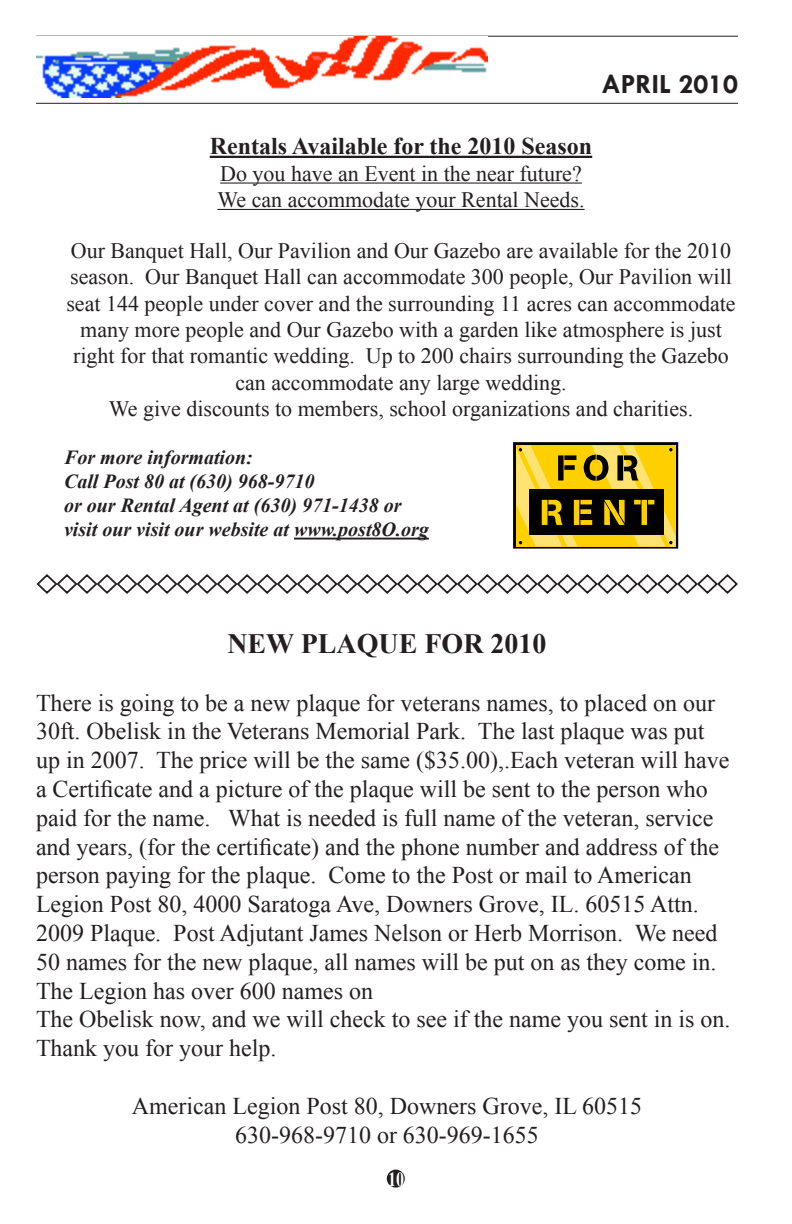
<style>
.page{position:relative;width:792px;height:1224px;background:#fff}
.page>*{position:absolute;margin:0;border:0;box-sizing:border-box;transform-origin:0 0}
.t1{font:700 28px "Times New Roman";color:#231f20}
.t2{font:700 28px "Tw Cen";color:#231f20}
.t3{font:24px/28.8px "Times New Roman";color:#231f20}
.t4{font:700 24px "Times New Roman";color:#231f20}
.t5{font:22px/26.4px "Times New Roman";color:#231f20}
.t6{font:italic 700 20px/24px "Times New Roman";color:#231f20}
.t7{font:700 20px "Times New Roman";color:#fff;scale:.8 1}
</style>
<div class="page">
<hr style="left:36px;top:103px;width:702px;height:1px;background:#231f20">
<hr style="left:36px;top:36px;width:702px;height:1px;background:#231f20">
<img style="left:36px;top:36px;width:452px;height:62px">
<div style="left:387px;top:1170px;width:18px;height:18px;background:#231f20;border-radius:50%"></div>
<svg style="left:36px;top:574px;width:702px;height:20px"></svg>
<hr style="left:210px;top:156px;width:382px;height:2px;background:#231f20">
<hr style="left:220px;top:183px;width:362px;height:1px;background:#231f20">
<hr style="left:217px;top:209px;width:368px;height:1px;background:#231f20">
<hr style="left:294px;top:538px;width:135px;height:2px;background:#231f20">
<svg style="left:513px;top:442px;width:165px;height:107px;background:#967e17"></svg>
<p class="t2" style="left:601px;top:69px;width:138px">APRIL 2010</p>
<p class="t4" style="left:210px;top:133px;width:384px">Rentals Available for the 2010 Season</p>
<p class="t5" style="left:217px;top:160px;width:369px">Do you have an Event in the near future?<br>We can accommodate your Rental Needs.</p>
<p class="t5" style="left:66px;top:237px;width:671px;text-align:center">Our Banquet Hall, Our Pavilion and Our Gazebo are available for the 2010 season. Our Banquet Hall can accommodate 300 people, Our Pavilion will seat 144 people under cover and the surrounding 11 acres can accommodate many more people and Our Gazebo with a garden like atmosphere is just right for that romantic wedding. Up to 200 chairs surrounding the Gazebo can accommodate any large wedding.<br>We give discounts to members, school organizations and charities.</p>
<p class="t6" style="left:64px;top:446px;width:366px">For more information:<br>Call Post 80 at (630) 968-9710<br>or our Rental Agent at (630) 971-1438 or visit our visit our website at www.post8O.org</p>
<p class="t1" style="left:227px;top:628px;width:321px">NEW PLAQUE FOR 2010</p>
<p class="t3" style="left:36px;top:688px;width:696px">There is going to be a new plaque for veterans names, to placed on our 30ft. Obelisk in the Veterans Memorial Park. The last plaque was put up in 2007. The price will be the same ($35.00),.Each veteran will have a Certificate and a picture of the plaque will be sent to the person who paid for the name. What is needed is full name of the veteran, service and years, (for the certificate) and the phone number and address of the person paying for the plaque. Come to the Post or mail to American Legion Post 80, 4000 Saratoga Ave, Downers Grove, IL. 60515 Attn.<br>2009 Plaque. Post Adjutant James Nelson or Herb Morrison. We need 50 names for the new plaque, all names will be put on as they come in.<br>The Legion has over 600 names on<br>The Obelisk now, and we will check to see if the name you sent in is on.<br>Thank you for your help.</p>
<p class="t3" style="left:132px;top:1091px;width:512px;text-align:center">American Legion Post 80, Downers Grove, IL 60515<br>630-968-9710 or 630-969-1655</p>
<p class="t7" style="left:388px;top:1168px;width:21px">10</p>
</div>
